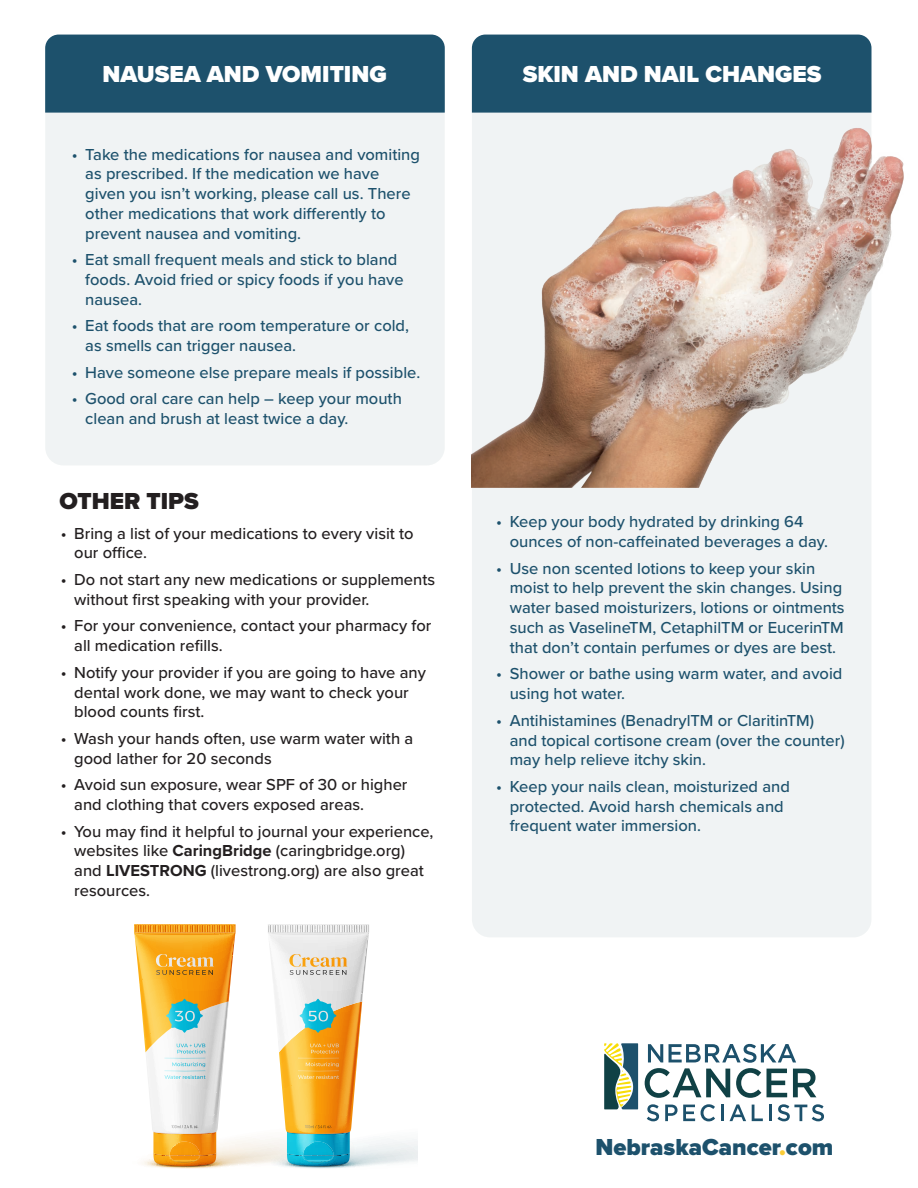
<style>
.page{position:relative;width:918px;height:1188px;background:#fff}
.page>*{position:absolute;margin:0;border:0;box-sizing:border-box;transform-origin:0 0}
.t1{font:900 24px "Proxima Nova";color:#fff}
.t2{font:900 24px "Proxima Nova";color:#1d516c}
.t3{font:900 24px "Proxima Nova";color:#231f20}
.t4{font:500 16.5px/19.8px "Proxima Nova";color:#1d516c}
.t5{font:500 16.5px/19.8px "Proxima Nova";color:#231f20}
.s1{font-weight:700}
.s2{color:#facc37}
</style>
<div class="page">
<div style="left:472px;top:70px;width:400px;height:867px;background:#f0f3f4;border-radius:18px"></div>
<div style="left:472px;top:35px;width:400px;height:30px;background:#1d516c"></div>
<div style="left:45px;top:70px;width:400px;height:395px;background:#f0f3f4;border-radius:18px"></div>
<div style="left:45px;top:35px;width:400px;height:78px;background:#1d516c"></div>
<svg style="left:134px;top:924px;width:284px;height:245px"></svg>
<img style="left:472px;top:65px;width:432px;height:423px">
<svg style="left:604px;top:1043px;width:34px;height:66px;background:#6e8a76"></svg>
<svg style="left:645px;top:1044px;width:171px;height:54px"></svg>
<svg style="left:647px;top:1104px;width:12px;height:17px"></svg>
<svg style="left:665px;top:1105px;width:30px;height:16px"></svg>
<svg style="left:701px;top:1104px;width:14px;height:17px"></svg>
<hr style="left:721px;top:1105px;width:3px;height:16px;background:#1d516c">
<svg style="left:730px;top:1104px;width:16px;height:17px"></svg>
<svg style="left:752px;top:1105px;width:11px;height:16px"></svg>
<hr style="left:769px;top:1105px;width:3px;height:16px;background:#1d516c">
<svg style="left:778px;top:1104px;width:46px;height:17px"></svg>
<p class="t1" style="left:103px;top:56px;width:286px">NAUSEA AND VOMITING</p>
<p class="t1" style="left:523px;top:56px;width:300px">SKIN AND NAIL CHANGES</p>
<p class="t4" style="left:85px;top:144px;width:336px;text-indent:-14px">• Take the medications for nausea and vomiting as prescribed. If the medication we have given you isn’t working, please call us. There other medications that work differently to prevent nausea and vomiting.</p>
<p class="t4" style="left:85px;top:249px;width:320px;text-indent:-14px">• Eat small frequent meals and stick to bland foods. Avoid fried or spicy foods if you have nausea.</p>
<p class="t4" style="left:85px;top:315px;width:325px;text-indent:-14px">• Eat foods that are room temperature or cold, as smells can trigger nausea.</p>
<p class="t4" style="left:72px;top:362px;width:350px">• Have someone else prepare meals if possible.</p>
<p class="t4" style="left:85px;top:388px;width:318px;text-indent:-14px">• Good oral care can help – keep your mouth clean and brush at least twice a day.</p>
<p class="t3" style="left:60px;top:483px;width:141px">OTHER TIPS</p>
<p class="t5" style="left:74px;top:523px;width:341px;text-indent:-14px">• Bring a list of your medications to every visit to our office.</p>
<p class="t5" style="left:74px;top:569px;width:362px;text-indent:-14px">• Do not start any new medications or supplements without first speaking with your provider.</p>
<p class="t5" style="left:74px;top:615px;width:359px;text-indent:-14px">• For your convenience, contact your pharmacy for all medication refills.</p>
<p class="t5" style="left:74px;top:662px;width:353px;text-indent:-14px">• Notify your provider if you are going to have any dental work done, we may want to check your blood counts first.</p>
<p class="t5" style="left:74px;top:728px;width:341px;text-indent:-14px">• Wash your hands often, use warm water with a good lather for 20 seconds</p>
<p class="t5" style="left:74px;top:774px;width:335px;text-indent:-14px">• Avoid sun exposure, wear SPF of 30 or higher and clothing that covers exposed areas.</p>
<p class="t5" style="left:74px;top:821px;width:361px;text-indent:-14px">• You may find it helpful to journal your experience, websites like <span class="s1">CaringBridge</span> (caringbridge.org) and <span class="s1">LIVESTRONG</span> (livestrong.org) are also great resources.</p>
<p class="t4" style="left:510px;top:511px;width:320px;text-indent:-14px">• Keep your body hydrated by drinking 64 ounces of non-caffeinated beverages a day.</p>
<p class="t4" style="left:510px;top:558px;width:336px;text-indent:-14px">• Use non scented lotions to keep your skin moist to help prevent the skin changes. Using water based moisturizers, lotions or ointments such as VaselineTM, CetaphilTM or EucerinTM that don’t contain perfumes or dyes are best.</p>
<p class="t4" style="left:510px;top:663px;width:334px;text-indent:-14px">• Shower or bathe using warm water, and avoid using hot water.</p>
<p class="t4" style="left:510px;top:710px;width:336px;text-indent:-14px">• Antihistamines (BenadrylTM or ClaritinTM) and topical cortisone cream (over the counter) may help relieve itchy skin.</p>
<p class="t4" style="left:510px;top:776px;width:282px;text-indent:-14px">• Keep your nails clean, moisturized and protected. Avoid harsh chemicals and frequent water immersion.</p>
<p class="t2" style="left:596px;top:1129px;width:239px">NebraskaCancer<span class="s2">.</span>com</p>
</div>
